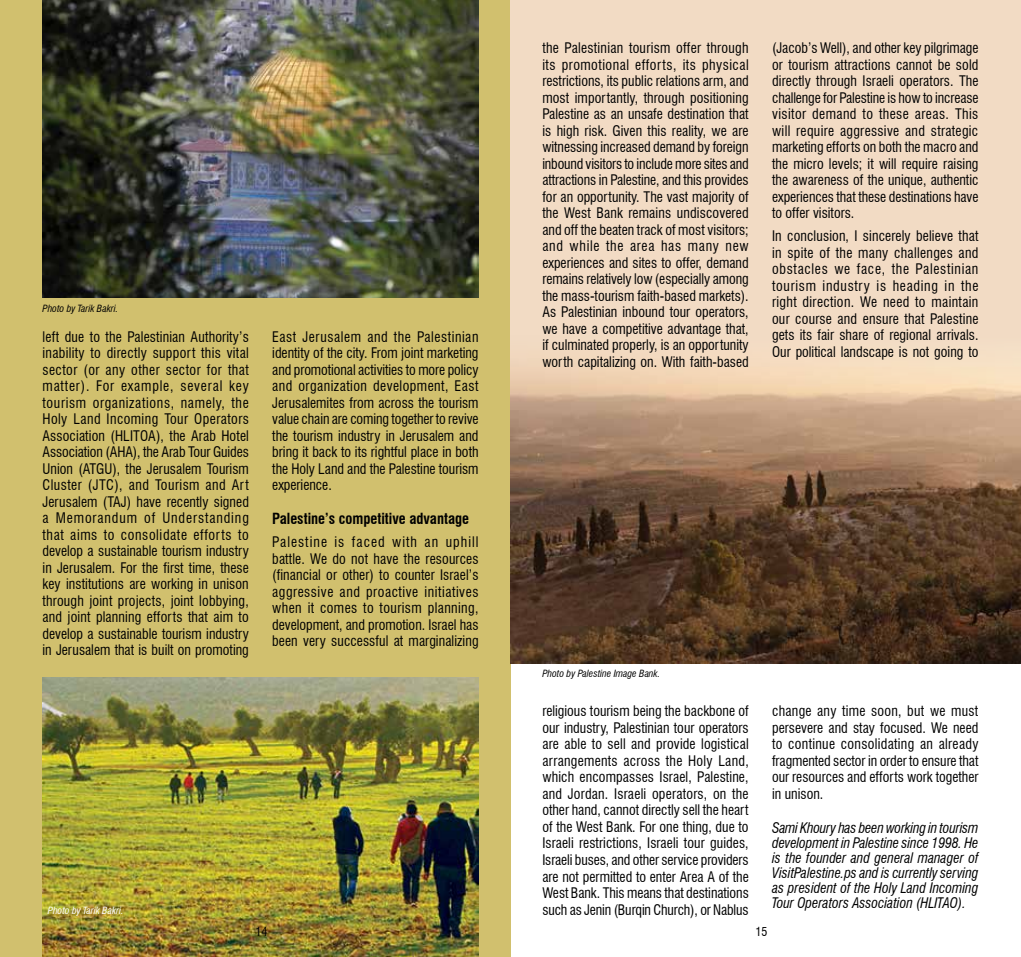
<style>
.page{position:relative;width:1021px;height:957px;background:#fff}
.page>*{position:absolute;margin:0;border:0;box-sizing:border-box;transform-origin:0 0}
.t1{font:700 condensed 15px "Swiss 721 BT";color:#000}
.t2{font:condensed 14.25px/16.5px "Swiss 721 BT";color:#000;text-align:justify}
.t3{font:italic condensed 14.25px/15px "Swiss 721 BT";color:#000;text-align:justify;scale:.96 1}
.t4{font:condensed 12px "Swiss 721 BT";color:#000}
.t5{font:italic condensed 9.75px "Swiss 721 BT";color:#000}
.t6{font:italic condensed 9.75px "Swiss 721 BT";color:#fff}
</style>
<div class="page">
<div style="left:0;top:0;width:510px;height:957px;background:#d1c06e"></div>
<img style="left:43px;top:0;width:435px;height:298px">
<img style="left:43px;top:677px;width:435px;height:280px">
<svg style="left:510px;top:0;width:510px;height:663px;fill:#f2dbc4"></svg>
<p class="t5" style="left:43px;top:302px;width:77px">Photo by Tarik Bakri.</p>
<p class="t2" style="left:43px;top:328px;width:208px">left due to the Palestinian Authority’s inability to directly support this vital sector (or any other sector for that matter). For example, several key tourism organizations, namely, the Holy Land Incoming Tour Operators Association (HLITOA), the Arab Hotel Association (AHA), the Arab Tour Guides Union (ATGU), the Jerusalem Tourism Cluster (JTC), and Tourism and Art Jerusalem (TAJ) have recently signed a Memorandum of Understanding that aims to consolidate efforts to develop a sustainable tourism industry in Jerusalem. For the first time, these key institutions are working in unison through joint projects, joint lobbying, and joint planning efforts that aim to develop a sustainable tourism industry in Jerusalem that is built on promoting</p>
<p class="t2" style="left:272px;top:328px;width:208px">East Jerusalem and the Palestinian identity of the city. From joint marketing and promotional activities to more policy and organization development, East Jerusalemites from across the tourism value chain are coming together to revive the tourism industry in Jerusalem and bring it back to its rightful place in both the Holy Land and the Palestine tourism experience.</p>
<p class="t1" style="left:272px;top:510px;width:198px">Palestine’s competitive advantage</p>
<p class="t2" style="left:272px;top:534px;width:208px">Palestine is faced with an uphill battle. We do not have the resources (financial or other) to counter Israel’s aggressive and proactive initiatives when it comes to tourism planning, development, and promotion. Israel has been very successful at marginalizing</p>
<p class="t6" style="left:48px;top:905px;width:77px">Photo by Tarik Bakri.</p>
<p class="t2" style="left:542px;top:40px;width:208px">the Palestinian tourism offer through its promotional efforts, its physical restrictions, its public relations arm, and most importantly, through positioning Palestine as an unsafe destination that is high risk. Given this reality, we are witnessing increased demand by foreign inbound visitors to include more sites and attractions in Palestine, and this provides for an opportunity. The vast majority of the West Bank remains undiscovered and off the beaten track of most visitors; and while the area has many new experiences and sites to offer, demand remains relatively low (especially among the mass-tourism faith-based markets).<br>As Palestinian inbound tour operators, we have a competitive advantage that, if culminated properly, is an opportunity worth capitalizing on. With faith-based</p>
<p class="t2" style="left:772px;top:40px;width:208px">(Jacob’s Well), and other key pilgrimage or tourism attractions cannot be sold directly through Israeli operators. The challenge for Palestine is how to increase visitor demand to these areas. This will require aggressive and strategic marketing efforts on both the macro and the micro levels; it will require raising the awareness of the unique, authentic experiences that these destinations have to offer visitors.</p>
<p class="t2" style="left:772px;top:228px;width:208px">In conclusion, I sincerely believe that in spite of the many challenges and obstacles we face, the Palestinian tourism industry is heading in the right direction. We need to maintain our course and ensure that Palestine gets its fair share of regional arrivals.<br>Our political landscape is not going to</p>
<p class="t5" style="left:542px;top:668px;width:119px">Photo by Palestine Image Bank.</p>
<p class="t2" style="left:542px;top:703px;width:208px">religious tourism being the backbone of our industry, Palestinian tour operators are able to sell and provide logistical arrangements across the Holy Land, which encompasses Israel, Palestine, and Jordan. Israeli operators, on the other hand, cannot directly sell the heart of the West Bank. For one thing, due to Israeli restrictions, Israeli tour guides, Israeli buses, and other service providers are not permitted to enter Area A of the West Bank. This means that destinations such as Jenin (Burqin Church), or Nablus</p>
<p class="t2" style="left:772px;top:703px;width:208px">change any time soon, but we must persevere and stay focused. We need to continue consolidating an already fragmented sector in order to ensure that our resources and efforts work together in unison.</p>
<p class="t3" style="left:772px;top:820px;width:216px">Sami Khoury has been working in tourism development in Palestine since 1998. He is the founder and general manager of VisitPalestine.ps and is currently serving as president of the Holy Land Incoming Tour Operators Association (HLITAO).</p>
<p class="t4" style="left:256px;top:925px;width:13px">14</p>
<p class="t4" style="left:755px;top:925px;width:13px">15</p>
</div>
